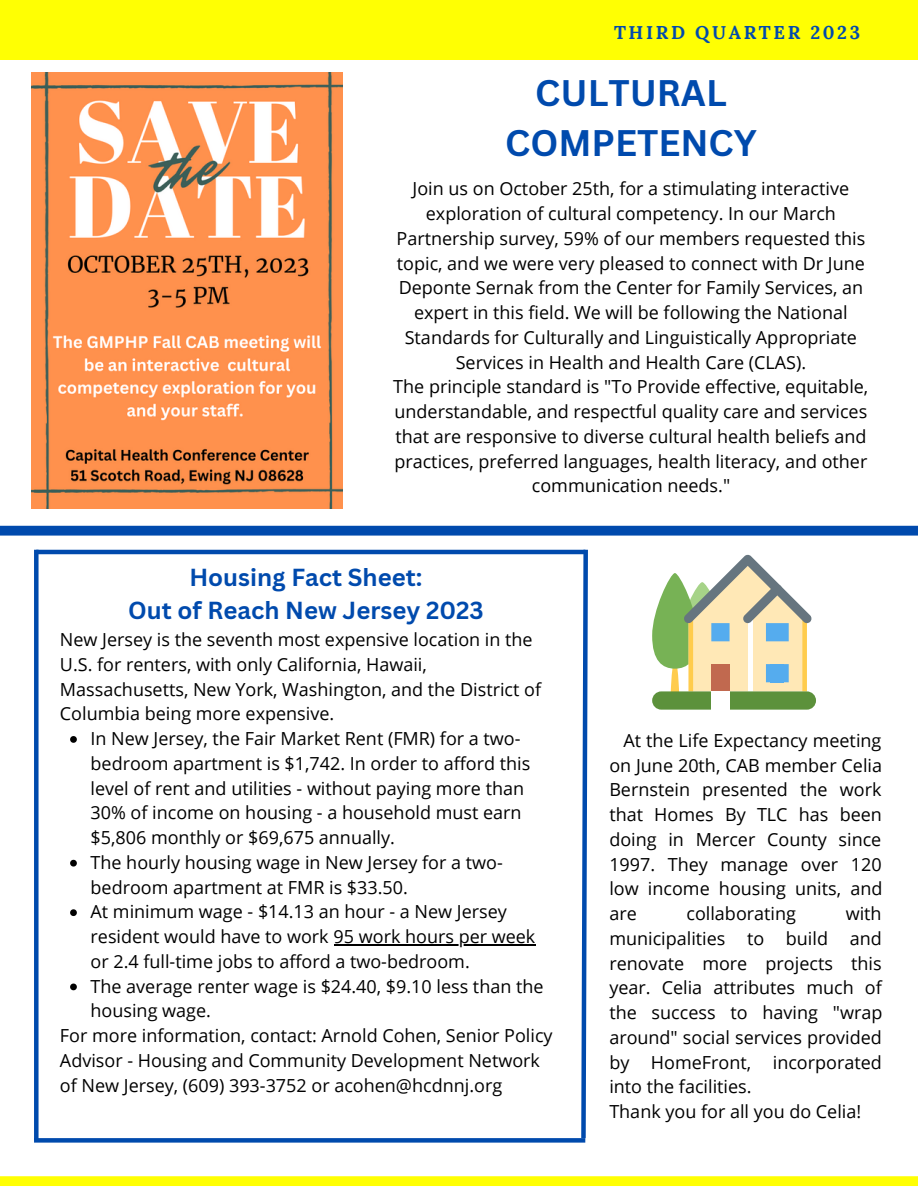
<style>
.page{position:relative;width:918px;height:1188px;background:#fff}
.page>*{position:absolute;margin:0;border:0;box-sizing:border-box;transform-origin:0 0}
.t1{font:700 36px/49.5px "Canva Sans";color:#004aad;text-align:center}
.t2{font:700 24px "Canva Sans";color:#004aad}
.t3{font:700 18.45px "Lora";letter-spacing:.14em;color:#004aad}
.t4{font:18px/24.8px "Open Sans";color:#000}
</style>
<div class="page">
<div style="left:0;top:0;width:918px;height:60px;background:#ffff03"></div>
<svg style="left:0;top:526px;width:918px;height:10px;background:#0a51b0"></svg>
<svg style="left:0;top:1176px;width:918px;height:10px;background:#ffff08"></svg>
<img style="left:32px;top:73px;width:310px;height:435px">
<hr style="left:36px;top:550px;width:549px;height:4px;background:#004aad">
<svg style="left:579px;top:549px;width:9px;height:594px"></svg>
<div style="left:34px;top:550px;width:5px;height:590px;background:#004aad"></div>
<div style="left:34px;top:1138px;width:551px;height:5px;background:#004aad"></div>
<svg style="left:652px;top:554px;width:160px;height:137px"></svg>
<div style="left:652px;top:691px;width:164px;height:19px;background:#5c913b;border-radius:9px"></div>
<div style="left:711px;top:691px;width:19px;height:19px;background:#fff"></div>
<svg style="left:70px;top:736px;width:7px;height:7px"></svg>
<svg style="left:70px;top:860px;width:7px;height:7px"></svg>
<svg style="left:70px;top:909px;width:7px;height:7px"></svg>
<hr style="left:334px;top:944px;width:202px;height:1px;background:#000">
<svg style="left:70px;top:984px;width:7px;height:6px"></svg>
<p class="t3" style="left:614px;top:20px;width:248px">THIRD QUARTER 2023</p>
<p class="t1" style="left:505px;top:68px;width:253px">CULTURAL<br>COMPETENCY</p>
<p class="t4" style="left:397px;top:176px;width:470px;text-align:center">Join us on October 25th, for a stimulating interactive exploration of cultural competency. In our March Partnership survey, 59% of our members requested this topic, and we were very pleased to connect with Dr June Deponte Sernak from the Center for Family Services, an expert in this field. We will be following the National Standards for Culturally and Linguistically Appropriate Services in Health and Health Care (CLAS).</p>
<p class="t4" style="left:393px;top:374px;width:477px;text-align:center">The principle standard is "To Provide effective, equitable, understandable, and respectful quality care and services that are responsive to diverse cultural health beliefs and practices, preferred languages, health literacy, and other communication needs."</p>
<p class="t2" style="left:189px;top:561px;width:235px">Housing Fact Sheet:</p>
<p class="t2" style="left:128px;top:593px;width:357px">Out of Reach New Jersey 2023</p>
<p class="t4" style="left:60px;top:627px;width:483px">New Jersey is the seventh most expensive location in the U.S. for renters, with only California, Hawaii, Massachusetts, New York, Washington, and the District of Columbia being more expensive.</p>
<p class="t4" style="left:91px;top:726px;width:441px">In New Jersey, the Fair Market Rent (FMR) for a two&shy;bedroom apartment is $1,742. In order to afford this level of rent and utilities - without paying more than 30% of income on housing - a household must earn $5,806 monthly or $69,675 annually.</p>
<p class="t4" style="left:91px;top:849px;width:414px">The hourly housing wage in New Jersey for a two&shy;bedroom apartment at FMR is $33.50.</p>
<p class="t4" style="left:91px;top:899px;width:446px">At minimum wage - $14.13 an hour - a New Jersey resident would have to work 95 work hours per week or 2.4 full-time jobs to afford a two-bedroom.</p>
<p class="t4" style="left:91px;top:973px;width:454px">The average renter wage is $24.40, $9.10 less than the housing wage.</p>
<p class="t4" style="left:60px;top:1023px;width:494px">For more information, contact: Arnold Cohen, Senior Policy<br>Advisor - Housing and Community Development Network of New Jersey, (609) 393-3752 or acohen@hcdnnj.org</p>
<p class="t4" style="left:609px;top:727px;width:275px;text-align:justify;text-indent:14px">At the Life Expectancy meeting on June 20th, CAB member Celia Bernstein presented the work that Homes By TLC has been doing in Mercer County since 1997. They manage over 120 low income housing units, and are</p>
<p class="t4" style="left:609px;top:901px;width:275px;text-align:justify;text-indent:236px">with municipalities to build and renovate more projects this year. Celia attributes much of the success to having "wrap around" social services provided by HomeFront, incorporated into the facilities.</p>
<p class="t4" style="left:609px;top:1099px;width:253px">Thank you for all you do Celia!</p>
<p class="t4" style="left:686px;top:901px;width:111px">collaborating</p>
</div>
